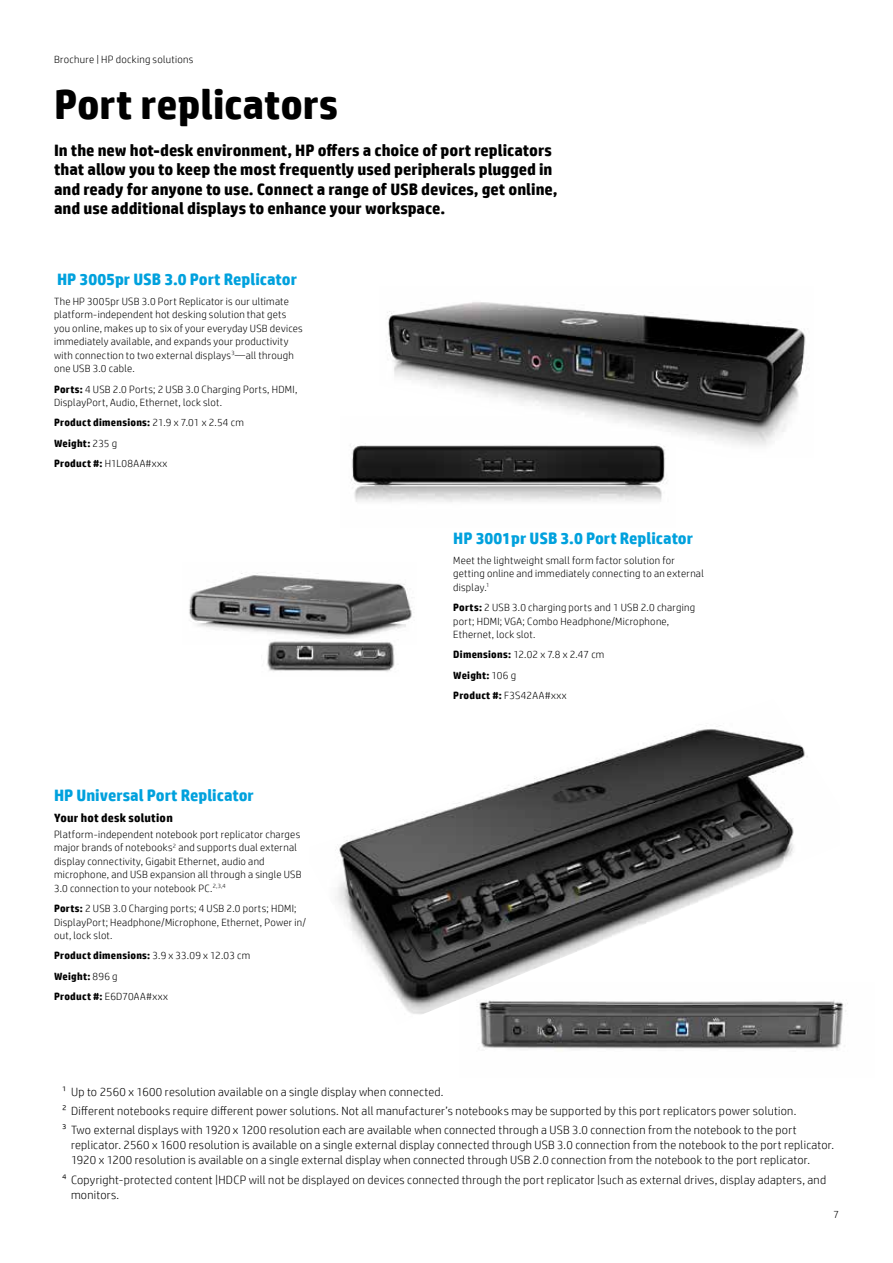
<style>
.page{position:relative;width:893px;height:1263px;background:#fff}
.page>*{position:absolute;margin:0;border:0;box-sizing:border-box;transform-origin:0 0}
.t1{font:700 42px "HP Simplified";letter-spacing:-.005em;color:#000}
.t2{font:700 16.5px/19.5px "HP Simplified";color:#000}
.t3{font:700 16.5px "HP Simplified";color:#00a1dd}
.t4{font:300 12px/19.2px "HP Simplified";letter-spacing:.02em;color:#000}
.t5{font:700 12px "HP Simplified";letter-spacing:.02em;color:#000}
.t6{font:300 10.5px/13.5px "HP Simplified";letter-spacing:.025em;color:#000}
.t7{font:700 10.5px/20.2px "HP Simplified";letter-spacing:.025em;color:#000}
.s1{font-weight:700}
.s2{font-weight:300}
</style>
<div class="page">
<img style="left:480px;top:1002px;width:368px;height:48px">
<img style="left:351px;top:445px;width:316px;height:57px">
<img style="left:379px;top:302px;width:427px;height:155px">
<img style="left:189px;top:573px;width:223px;height:66px">
<img style="left:267px;top:641px;width:128px;height:31px">
<img style="left:335px;top:729px;width:504px;height:295px">
<p class="t6" style="left:54px;top:52px;width:141px">Brochure | HP docking solutions</p>
<h1 class="t1" style="left:54px;top:77px;width:286px">Port replicators</h1>
<p class="t2" style="left:54px;top:140px;width:505px">In the new hot-desk environment, HP offers a choice of port replicators that allow you to keep the most frequently used peripherals plugged in and ready for anyone to use. Connect a range of USB devices, get online, and use additional displays to enhance your workspace.</p>
<h2 class="t3" style="left:57px;top:268px;width:241px">HP 3005pr USB 3.0 Port Replicator</h2>
<p class="t6" style="left:54px;top:294px;width:250px">The HP 3005pr USB 3.0 Port Replicator is our ultimate platform-independent hot desking solution that gets you online, makes up to six of your everyday USB devices immediately available, and expands your productivity with connection to two external displays<sup>3</sup>—all through one USB 3.0 cable.</p>
<p class="t6" style="left:54px;top:382px;width:245px"><span class="s1">Ports:</span> 4 USB 2.0 Ports; 2 USB 3.0 Charging Ports, HDMI,<br>DisplayPort, Audio, Ethernet, lock slot.</p>
<p class="t7" style="left:54px;top:413px;width:191px">Product dimensions: <span class="s2">21.9 x 7.01 x 2.54 cm<br></span>Weight: <span class="s2">235 g<br></span>Product #: <span class="s2">H1L08AA#xxx</span></p>
<h2 class="t3" style="left:54px;top:784px;width:201px">HP Universal Port Replicator</h2>
<p class="t5" style="left:54px;top:810px;width:120px">Your hot desk solution</p>
<p class="t6" style="left:54px;top:827px;width:249px">Platform-independent notebook port replicator charges major brands of notebooks<sup>2</sup> and supports dual external display connectivity, Gigabit Ethernet, audio and microphone, and USB expansion all through a single USB 3.0 connection to your notebook PC.<sup>2,3,4</sup></p>
<p class="t6" style="left:54px;top:901px;width:254px"><span class="s1">Ports:</span> 2 USB 3.0 Charging ports; 4 USB 2.0 ports; HDMI;<br>DisplayPort; Headphone/Microphone, Ethernet, Power in/ out, lock slot.</p>
<p class="t7" style="left:54px;top:946px;width:198px">Product dimensions: <span class="s2">3.9 x 33.09 x 12.03 cm<br></span>Weight: <span class="s2">896 g<br></span>Product #: <span class="s2">E6D70AA#xxx</span></p>
<h2 class="t3" style="left:453px;top:527px;width:241px">HP 3001pr USB 3.0 Port Replicator</h2>
<p class="t6" style="left:453px;top:553px;width:252px">Meet the lightweight small form factor solution for getting online and immediately connecting to an external display.<sup>1</sup></p>
<p class="t6" style="left:453px;top:600px;width:243px"><span class="s1">Ports:</span> 2 USB 3.0 charging ports and 1 USB 2.0 charging port; HDMI; VGA; Combo Headphone/Microphone,<br>Ethernet, lock slot.</p>
<p class="t6" style="left:453px;top:644px;width:153px;line-height:20.2px"><span class="s1">Dimensions:</span> 12.02 x 7.8 x 2.47 cm<br><span class="s1">Weight:</span> 106 g<br><span class="s1">Product #:</span> F3S42AA#xxx</p>
<p class="t4" style="left:62px;top:1082px;width:736px">1 Up to 2560 x 1600 resolution available on a single display when connected.<br>2 Different notebooks require different power solutions. Not all manufacturer’s notebooks may be supported by this port replicators power solution.<br>3 Two external displays with 1920 x 1200 resolution each are available when connected through a USB 3.0 connection from the notebook to the port</p>
<p class="t4" style="left:71px;top:1137px;width:765px;line-height:15px">replicator. 2560 x 1600 resolution is available on a single external display connected through USB 3.0 connection from the notebook to the port replicator.<br>1920 x 1200 resolution is available on a single external display when connected through USB 2.0 connection from the notebook to the port replicator.</p>
<p class="t4" style="left:71px;top:1172px;width:757px;line-height:15px;text-indent:-9px">4 Copyright-protected content |HDCP will not be displayed on devices connected through the port replicator |such as external drives, display adapters, and monitors.</p>
<p class="t6" style="left:833px;top:1207px;width:7px">7</p>
</div>
